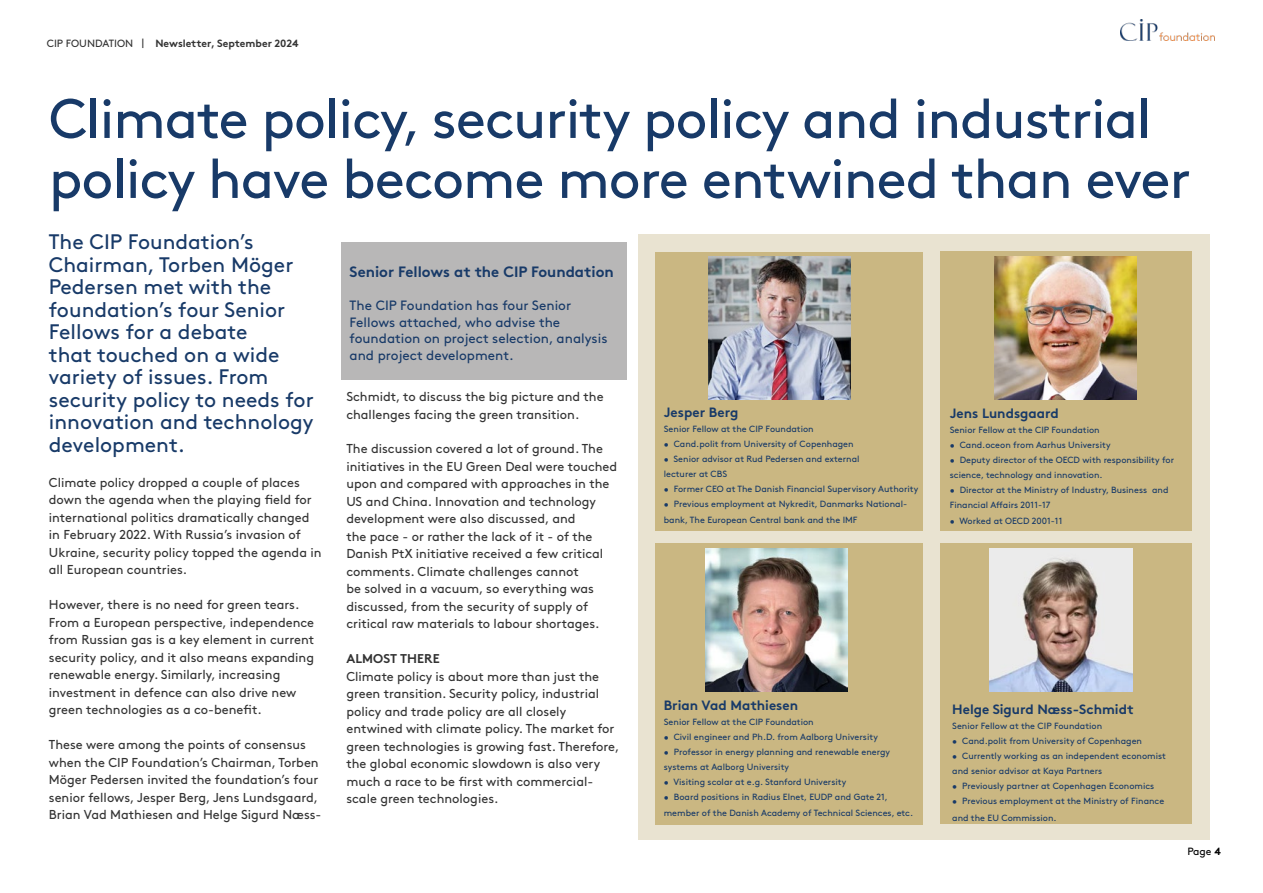
<style>
.page{position:relative;width:1263px;height:893px;background:#fff}
.page>*{position:absolute;margin:0;border:0;box-sizing:border-box;transform-origin:0 0}
.t1{font:55.5px/60px "Brown";letter-spacing:-.02em;color:#183a68}
.t2{font:21px/22.5px "Brown";color:#183a68}
.t3{font:700 15px "Brown";color:#183a68}
.t4{font:13.5px/16.5px "Brown";color:#183a68}
.t5{font:700 13.5px "Brown";color:#183a68}
.t6{font:12.9px/17.5px "Brown";color:#333}
.t7{font:700 12.75px "Brown";letter-spacing:.005em;color:#333}
.t8{font:700 10.5px "Brown";color:#333}
.t9{font:10.5px "Brown";color:#000}
.t10{font:9px/15px "Brown";color:#183a68}
.s1{font-weight:400}
.s2{font-weight:700}
</style>
<div class="page">
<div style="left:638px;top:234px;width:572px;height:606px;background:#e9e3d1"></div>
<div style="left:940px;top:543px;width:251px;height:281px;background:#cab782"></div>
<div style="left:655px;top:543px;width:268px;height:282px;background:#cab782"></div>
<div style="left:940px;top:252px;width:251px;height:279px;background:#cab782"></div>
<div style="left:655px;top:252px;width:268px;height:279px;background:#cab782"></div>
<div style="left:341px;top:242px;width:285px;height:137px;background:#b8b7b7"></div>
<img style="left:990px;top:549px;width:142px;height:143px">
<img style="left:995px;top:256px;width:142px;height:143px">
<img style="left:706px;top:549px;width:142px;height:143px">
<img style="left:708px;top:256px;width:142px;height:143px">
<img style="left:1120px;top:20px;width:94px;height:21px">
<p class="t8" style="left:47px;top:35px;width:253px"><span class="s1">CIP FOUNDATION |</span> Newsletter, September 2024</p>
<h1 class="t1" style="left:49px;top:84px;width:1143px">Climate policy, security policy and industrial policy have become more entwined than ever</h1>
<h2 class="t2" style="left:49px;top:229px;width:266px">The CIP Foundation’s<br>Chairman, Torben Möger<br>Pedersen met with the foundation’s four Senior<br>Fellows for a debate<br>that touched on a wide variety of issues. From security policy to needs for innovation and technology development.</h2>
<p class="t6" style="left:49px;top:473px;width:274px">Climate policy dropped a couple of places down the agenda when the playing field for international politics dramatically changed in February 2022. With Russia’s invasion of Ukraine, security policy topped the agenda in all European countries.</p>
<p class="t6" style="left:49px;top:595px;width:267px">However, there is no need for green tears.<br>From a European perspective, independence from Russian gas is a key element in current security policy, and it also means expanding renewable energy. Similarly, increasing investment in defence can also drive new green technologies as a co-benefit.</p>
<p class="t6" style="left:49px;top:735px;width:274px">These were among the points of consensus when the CIP Foundation’s Chairman, Torben Möger Pedersen invited the foundation’s four senior fellows, Jesper Berg, Jens Lundsgaard, Brian Vad Mathiesen and Helge Sigurd Næss-</p>
<p class="t3" style="left:350px;top:260px;width:266px">Senior Fellows at the CIP Foundation</p>
<p class="t4" style="left:350px;top:296px;width:259px">The CIP Foundation has four Senior Fellows attached, who advise the foundation on project selection, analysis and project development.</p>
<p class="t6" style="left:346px;top:387px;width:259px">Schmidt, to discuss the big picture and the challenges facing the green transition.</p>
<p class="t6" style="left:346px;top:439px;width:272px">The discussion covered a lot of ground. The initiatives in the EU Green Deal were touched upon and compared with approaches in the US and China. Innovation and technology development were also discussed, and<br>the pace - or rather the lack of it - of the Danish PtX initiative received a few critical comments. Climate challenges cannot<br>be solved in a vacuum, so everything was discussed, from the security of supply of critical raw materials to labour shortages.</p>
<p class="t7" style="left:346px;top:648px;width:95px">ALMOST THERE</p>
<p class="t6" style="left:346px;top:666px;width:275px">Climate policy is about more than just the green transition. Security policy, industrial policy and trade policy are all closely entwined with climate policy. The market for green technologies is growing fast. Therefore, the global economic slowdown is also very much a race to be first with commercial&shy;scale green technologies.</p>
<p class="t5" style="left:664px;top:401px;width:76px">Jesper Berg</p>
<p class="t10" style="left:664px;top:420px;width:151px">Senior Fellow at the CIP Foundation</p>
<p class="t10" style="left:664px;top:435px;width:191px">• Cand.polit from University of Copenhagen</p>
<p class="t10" style="left:664px;top:450px;width:197px">• Senior advisor at Rud Pedersen and external lecturer at CBS</p>
<p class="t10" style="left:664px;top:480px;width:256px">• Former CEO at The Danish Financial Supervisory Authority</p>
<p class="t10" style="left:664px;top:495px;width:245px;line-height:16.5px">• Previous employment at Nykredit, Danmarks National&shy;bank, The European Central bank and the IMF</p>
<p class="t5" style="left:950px;top:402px;width:110px">Jens Lundsgaard</p>
<p class="t10" style="left:950px;top:421px;width:151px">Senior Fellow at the CIP Foundation</p>
<p class="t10" style="left:950px;top:436px;width:162px">• Cand.oceon from Aarhus University</p>
<p class="t10" style="left:950px;top:451px;width:226px">• Deputy director of the OECD with responsibility for science, technology and innovation.</p>
<p class="t10" style="left:950px;top:481px;width:220px">• Director at the Ministry of Industry, Business and<br>Financial Affairs 2011-17</p>
<p class="t10" style="left:950px;top:513px;width:114px">• Worked at OECD 2001-11</p>
<p class="t5" style="left:664px;top:694px;width:136px">Brian Vad Mathiesen</p>
<p class="t10" style="left:664px;top:713px;width:151px">Senior Fellow at the CIP Foundation</p>
<p class="t10" style="left:664px;top:728px;width:216px">• Civil engineer and Ph.D. from Aalborg University</p>
<p class="t10" style="left:664px;top:743px;width:228px">• Professor in energy planning and renewable energy systems at Aalborg University</p>
<p class="t10" style="left:664px;top:773px;width:184px">• Visiting scolar at e.g. Stanford University</p>
<p class="t10" style="left:664px;top:788px;width:251px;line-height:16.5px">• Board positions in Radius Elnet, EUDP and Gate 21, member of the Danish Academy of Technical Sciences, etc.</p>
<p class="t5" style="left:952px;top:699px;width:183px">Helge Sigurd Næss-Schmidt</p>
<p class="t10" style="left:952px;top:718px;width:151px">Senior Fellow at the CIP Foundation</p>
<p class="t10" style="left:952px;top:733px;width:191px">• Cand.polit from University of Copenhagen</p>
<p class="t10" style="left:952px;top:748px;width:215px">• Currently working as an independent economist and senior advisor at Kaya Partners</p>
<p class="t10" style="left:952px;top:778px;width:204px">• Previously partner at Copenhagen Economics</p>
<p class="t10" style="left:952px;top:792px;width:214px;line-height:16.5px">• Previous employment at the Ministry of Finance and the EU Commission.</p>
<p class="t9" style="left:1187px;top:843px;width:35px">Page <span class="s2">4</span></p>
</div>
